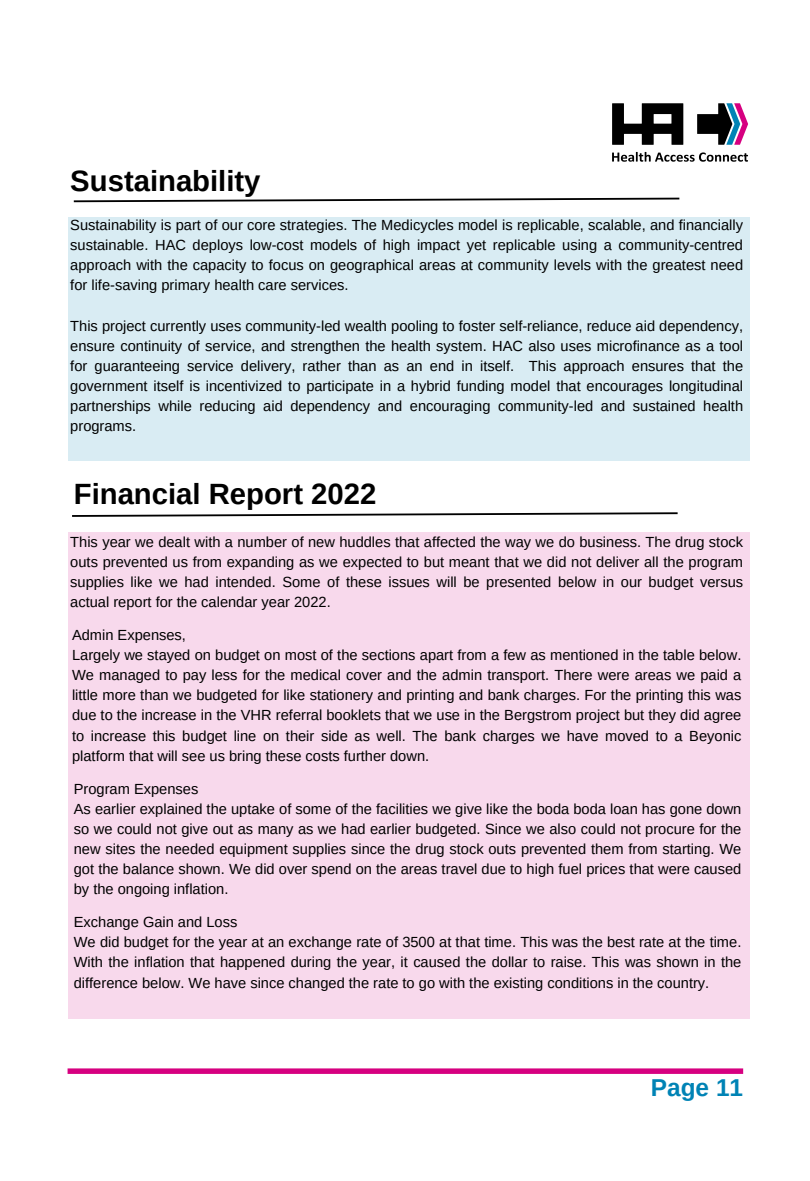
<style>
.page{position:relative;width:810px;height:1181px;background:#fff}
.page>*{position:absolute;margin:0;border:0;box-sizing:border-box;transform-origin:0 0}
.t1{font:700 29.25px "Arimo";color:#000}
.t2{font:700 24.45px "Arimo";color:#0083b5}
.t3{font:14.7px/20.1px "Arimo";color:#000;text-align:justify}
</style>
<div class="page">
<div style="left:68px;top:217px;width:681px;height:244px;background:#d9ecf3"></div>
<svg style="left:612px;top:103px;width:71px;height:42px"></svg>
<svg style="left:697px;top:103px;width:51px;height:42px"></svg>
<svg style="left:612px;top:152px;width:136px;height:10px"></svg>
<div style="left:68px;top:1068px;width:675px;height:5px;background:#d60080"></div>
<div style="left:68px;top:532px;width:681px;height:486px;background:#f8d9ec"></div>
<svg style="left:73px;top:197px;width:607px;height:6px"></svg>
<svg style="left:72px;top:512px;width:606px;height:5px"></svg>
<p class="t1" style="left:70px;top:164px;width:192px">Sustainability</p>
<p class="t3" style="left:70px;top:215px;width:674px">Sustainability is part of our core strategies. The Medicycles model is replicable, scalable, and financially sustainable. HAC deploys low-cost models of high impact yet replicable using a community-centred approach with the capacity to focus on geographical areas at community levels with the greatest need for life-saving primary health care services.</p>
<p class="t3" style="left:70px;top:315px;width:674px">This project currently uses community-led wealth pooling to foster self-reliance, reduce aid dependency, ensure continuity of service, and strengthen the health system. HAC also uses microfinance as a tool for guaranteeing service delivery, rather than as an end in itself. This approach ensures that the government itself is incentivized to participate in a hybrid funding model that encourages longitudinal partnerships while reducing aid dependency and encouraging community-led and sustained health programs.</p>
<p class="t1" style="left:74px;top:478px;width:304px">Financial Report 2022</p>
<p class="t3" style="left:70px;top:531px;width:674px">This year we dealt with a number of new huddles that affected the way we do business. The drug stock outs prevented us from expanding as we expected to but meant that we did not deliver all the program supplies like we had intended. Some of these issues will be presented below in our budget versus actual report for the calendar year 2022.</p>
<p class="t3" style="left:72px;top:624px;width:115px">Admin Expenses,</p>
<p class="t3" style="left:72px;top:645px;width:671px">Largely we stayed on budget on most of the sections apart from a few as mentioned in the table below.<br>We managed to pay less for the medical cover and the admin transport. There were areas we paid a little more than we budgeted for like stationery and printing and bank charges. For the printing this was due to the increase in the VHR referral booklets that we use in the Bergstrom project but they did agree to increase this budget line on their side as well. The bank charges we have moved to a Beyonic platform that will see us bring these costs further down.</p>
<p class="t3" style="left:74px;top:778px;width:126px">Program Expenses</p>
<p class="t3" style="left:74px;top:798px;width:669px">As earlier explained the uptake of some of the facilities we give like the boda boda loan has gone down so we could not give out as many as we had earlier budgeted. Since we also could not procure for the new sites the needed equipment supplies since the drug stock outs prevented them from starting. We got the balance shown. We did over spend on the areas travel due to high fuel prices that were caused by the ongoing inflation.</p>
<p class="t3" style="left:74px;top:912px;width:165px">Exchange Gain and Loss</p>
<p class="t3" style="left:74px;top:932px;width:669px">We did budget for the year at an exchange rate of 3500 at that time. This was the best rate at the time.<br>With the inflation that happened during the year, it caused the dollar to raise. This was shown in the difference below. We have since changed the rate to go with the existing conditions in the country.</p>
<p class="t2" style="left:651px;top:1074px;width:94px">Page 11</p>
</div>
